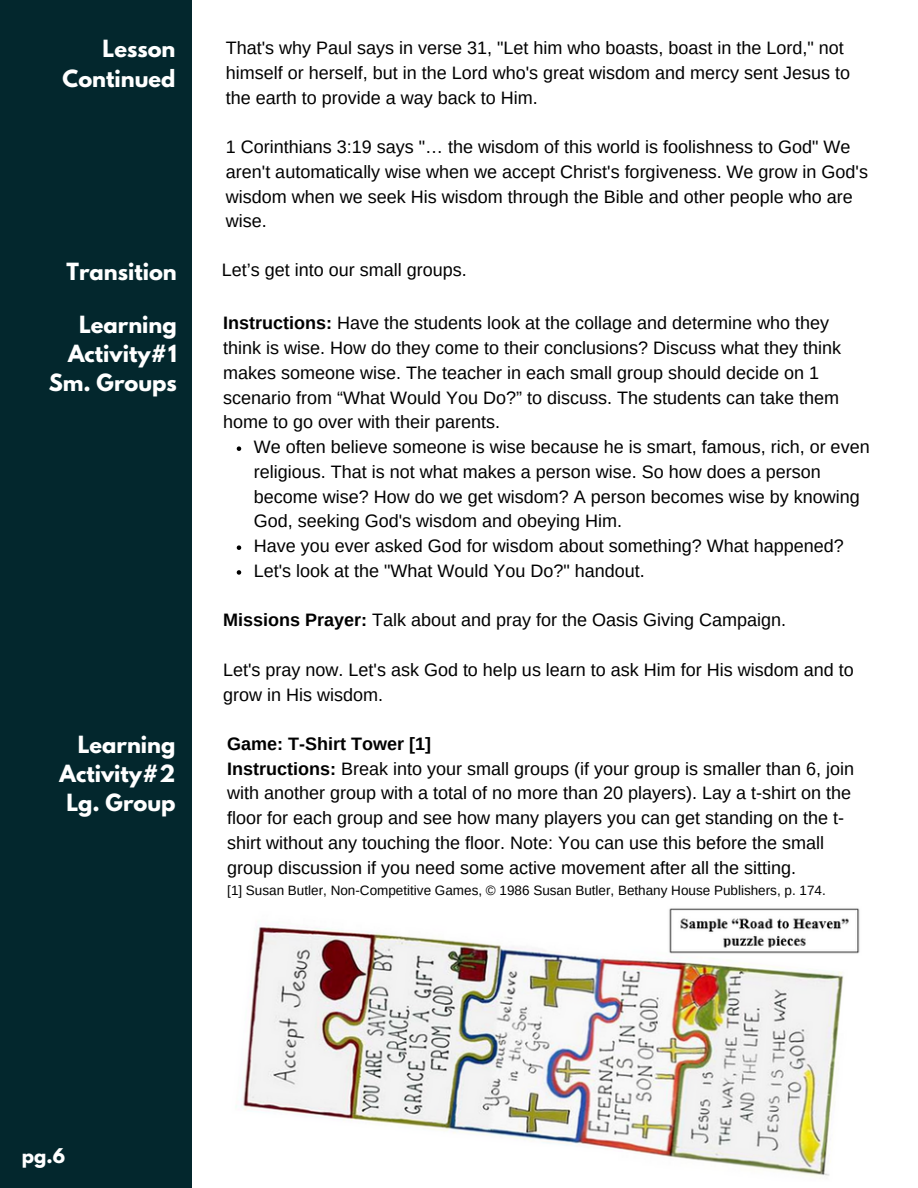
<style>
.page{position:relative;width:918px;height:1188px;background:#fff}
.page>*{position:absolute;margin:0;border:0;box-sizing:border-box;transform-origin:0 0}
.t1{font:700 21px/29.2px "League Spartan";color:#fff;text-align:right}
.t2{font:18px/24.8px "Arimo";color:#000}
.t3{font:18px/24.8px "Arimo";color:#000}
.t4{font:700 18px "Arimo";color:#000}
.t5{font:700 18px "League Spartan";color:#fff}
.t6{font:13.5px "Arimo";color:#000}
.s1{font-weight:700}
</style>
<div class="page">
<div style="left:0;top:0;width:191px;height:1188px;background:#03272d"></div>
<svg style="left:237px;top:446px;width:4px;height:5px"></svg>
<svg style="left:237px;top:545px;width:4px;height:5px"></svg>
<svg style="left:237px;top:570px;width:4px;height:5px"></svg>
<img style="left:235px;top:908px;width:625px;height:268px">
<p class="t1" style="left:63px;top:37px;width:114px">Lesson<br>Continued</p>
<h1 class="t3" style="left:226px;top:36px;width:626px">That's why Paul says in verse 31, "Let him who boasts, boast in the Lord," not himself or herself, but in the Lord who's great wisdom and mercy sent Jesus to the earth to provide a way back to Him.</h1>
<p class="t3" style="left:226px;top:135px;width:644px">1 Corinthians 3:19 says "… the wisdom of this world is foolishness to God" We aren't automatically wise when we accept Christ's forgiveness. We grow in God's wisdom when we seek His wisdom through the Bible and other people who are wise.</p>
<p class="t1" style="left:67px;top:259px;width:112px">Transition</p>
<h1 class="t3" style="left:222px;top:258px;width:246px">Let’s get into our small groups.</h1>
<h1 class="t2" style="left:223px;top:311px;width:619px"><span class="s1">Instructions:</span> Have the students look at the collage and determine who they think is wise. How do they come to their conclusions? Discuss what they think makes someone wise. The teacher in each small group should decide on 1 scenario from “What Would You Do?” to discuss. The students can take them home to go over with their parents.</h1>
<p class="t2" style="left:254px;top:435px;width:617px">We often believe someone is wise because he is smart, famous, rich, or even religious. That is not what makes a person wise. So how does a person become wise? How do we get wisdom? A person becomes wise by knowing God, seeking God's wisdom and obeying Him.</p>
<p class="t2" style="left:254px;top:534px;width:592px">Have you ever asked God for wisdom about something? What happened?</p>
<p class="t2" style="left:254px;top:558px;width:393px">Let's look at the "What Would You Do?" handout.</p>
<p class="t2" style="left:223px;top:608px;width:564px"><span class="s1">Missions Prayer:</span> Talk about and pray for the Oasis Giving Campaign.</p>
<p class="t2" style="left:223px;top:657px;width:632px">Let's pray now. Let's ask God to help us learn to ask Him for His wisdom and to grow in His wisdom.</p>
<p class="t1" style="left:49px;top:312px;width:129px">Learning<br>Activity#1<br>Sm. Groups</p>
<p class="t1" style="left:60px;top:733px;width:117px">Learning<br>Activity#2<br>Lg. Group</p>
<h1 class="t4" style="left:227px;top:734px;width:205px">Game: T-Shirt Tower [1]</h1>
<p class="t3" style="left:227px;top:756px;width:628px"><span class="s1">Instructions:</span> Break into your small groups (if your group is smaller than 6, join with another group with a total of no more than 20 players). Lay a t-shirt on the floor for each group and see how many players you can get standing on the t&shy;shirt without any touching the floor. Note: You can use this before the small group discussion if you need some active movement after all the sitting.</p>
<p class="t6" style="left:227px;top:883px;width:600px">[1] Susan Butler, Non-Competitive Games, © 1986 Susan Butler, Bethany House Publishers, p. 174.</p>
<h2 class="t5" style="left:22px;top:1146px;width:45px">pg.6</h2>
</div>
